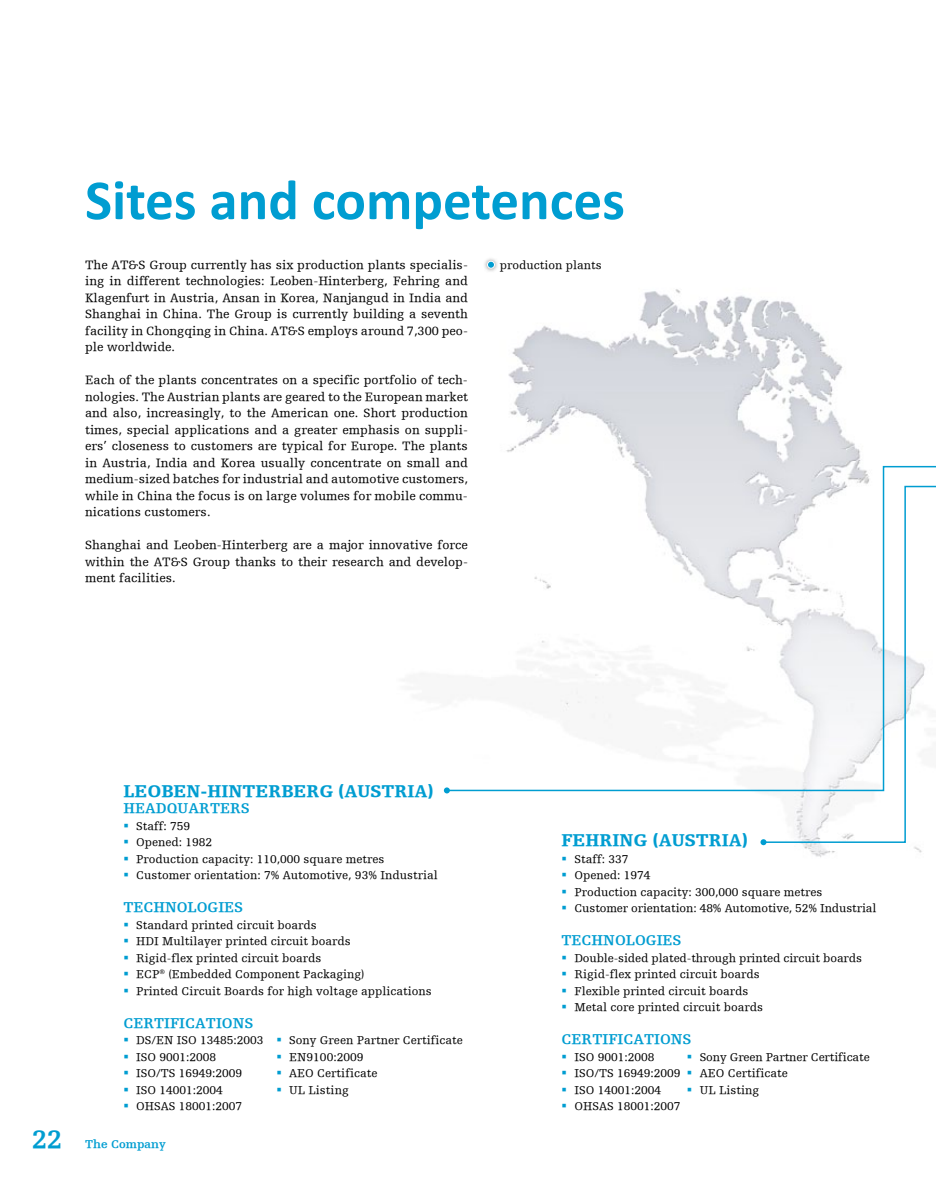
<style>
.page{position:relative;width:936px;height:1191px;background:#fff}
.page>*{position:absolute;margin:0;border:0;box-sizing:border-box;transform-origin:0 0}
.t1{font:700 57px "Calibri";color:#009dd1}
.t2{font:700 27px "Egyptienne F Bold";color:#009dd1}
.t3{font:900 18px "Egyptienne F Black";color:#009dd1}
.t4{font:700 15px "Egyptienne F Bold";color:#009dd1}
.t5{font:12.75px/16.5px "Egyptienne F Roman Roman";color:#000;text-align:justify}
.t6{font:12px/16.5px "Egyptienne F Roman Roman";color:#000}
.t7{font:700 12px "Egyptienne F Bold";color:#009dd1}
</style>
<div class="page">
<img style="left:443px;top:289px;width:479px;height:568px">
<div style="left:483px;top:257px;width:16px;height:16px;background:#000;opacity:.5"></div>
<div style="left:487px;top:261px;width:7px;height:7px;background:#009dd1;border-radius:50%"></div>
<div style="left:487px;top:261px;width:8px;height:7px;border:1px solid #fff;border-radius:50%"></div>
<svg style="left:445px;top:465px;width:490px;height:327px"></svg>
<svg style="left:444px;top:787px;width:6px;height:6px"></svg>
<svg style="left:762px;top:485px;width:173px;height:358px"></svg>
<svg style="left:760px;top:839px;width:6px;height:6px"></svg>
<h1 class="t1" style="left:85px;top:164px;width:541px">Sites and competences</h1>
<p class="t5" style="left:85px;top:256px;width:384px">The AT&amp;S Group currently has six production plants specialis&shy;ing in different technologies: Leoben-Hinterberg, Fehring and Klagenfurt in Austria, Ansan in Korea, Nanjangud in India and Shanghai in China. The Group is currently building a seventh facility in Chongqing in China. AT&amp;S employs around 7,300 peo&shy;ple worldwide.</p>
<p class="t5" style="left:85px;top:372px;width:384px">Each of the plants concentrates on a specific portfolio of tech&shy;nologies. The Austrian plants are geared to the European market and also, increasingly, to the American one. Short production times, special applications and a greater emphasis on suppli&shy;ers’ closeness to customers are typical for Europe. The plants in Austria, India and Korea usually concentrate on small and medium-sized batches for industrial and automotive customers, while in China the focus is on large volumes for mobile commu&shy;nications customers.</p>
<p class="t5" style="left:85px;top:537px;width:384px">Shanghai and Leoben-Hinterberg are a major innovative force within the AT&amp;S Group thanks to their research and develop&shy;ment facilities.</p>
<p class="t6" style="left:500px;top:257px;width:104px">production plants</p>
<h3 class="t3" style="left:123px;top:781px;width:52px">LEOBEN</h3>
<h3 class="t3" style="left:200px;top:781px;width:21px">-HINTERBERG</h3>
<h3 class="t3" style="left:338px;top:781px;width:32px">(AUSTRIA</h3>
<h3 class="t3" style="left:427px;top:781px;width:7px">)</h3>
<p class="t4" style="left:123px;top:800px;width:77px">HEADQUART</p>
<p class="t4" style="left:220px;top:800px;width:21px">ERS</p>
<p class="t6" style="left:136px;top:818px;width:303px">Staff: 759<br>Opened: 1982<br>Production capacity: 110,000 square metres<br>Customer orientation: 7% Automotive, 93% Industrial</p>
<p class="t4" style="left:123px;top:899px;width:120px">TECHNOLOGIES</p>
<p class="t6" style="left:136px;top:917px;width:297px">Standard printed circuit boards<br>HDI Multilayer printed circuit boards<br>Rigid-flex printed circuit boards<br>ECP<sup>®</sup> (Embedded Component Packaging)<br>Printed Circuit Boards for high voltage applications</p>
<p class="t4" style="left:123px;top:1014px;width:73px">CERTIFICAT</p>
<p class="t4" style="left:216px;top:1014px;width:37px">IONS</p>
<p class="t6" style="left:136px;top:1032px;width:129px">DS/EN ISO 13485:2003<br>ISO 9001:2008<br>ISO/TS 16949:2009<br>ISO 14001:2004<br>OHSAS 18001:2007</p>
<p class="t6" style="left:289px;top:1032px;width:175px">Sony Green Partner Certificate<br>EN9100:2009<br>AEO Certificate<br>UL Listing</p>
<h2 class="t2" style="left:32px;top:1124px;width:32px">22</h2>
<p class="t7" style="left:85px;top:1138px;width:82px">THE COMPANY</p>
<h3 class="t3" style="left:561px;top:830px;width:51px">FEHRING</h3>
<h3 class="t3" style="left:652px;top:830px;width:32px">(AUSTRIA</h3>
<h3 class="t3" style="left:741px;top:830px;width:7px">)</h3>
<p class="t6" style="left:574px;top:851px;width:303px">Staff: 337<br>Opened: 1974<br>Production capacity: 300,000 square metres<br>Customer orientation: 48% Automotive, 52% Industrial</p>
<p class="t4" style="left:561px;top:932px;width:120px">TECHNOLOGIES</p>
<p class="t6" style="left:574px;top:950px;width:289px">Double-sided plated-through printed circuit boards Rigid-flex printed circuit boards<br>Flexible printed circuit boards<br>Metal core printed circuit boards</p>
<p class="t4" style="left:561px;top:1031px;width:73px">CERTIFICAT</p>
<p class="t4" style="left:654px;top:1031px;width:37px">IONS</p>
<p class="t6" style="left:574px;top:1049px;width:108px">ISO 9001:2008<br>ISO/TS 16949:2009<br>ISO 14001:2004<br>OHSAS 18001:2007</p>
<p class="t6" style="left:699px;top:1049px;width:171px">Sony Green Partner Certificate<br>AEO Certificate<br>UL Listing</p>
</div>
